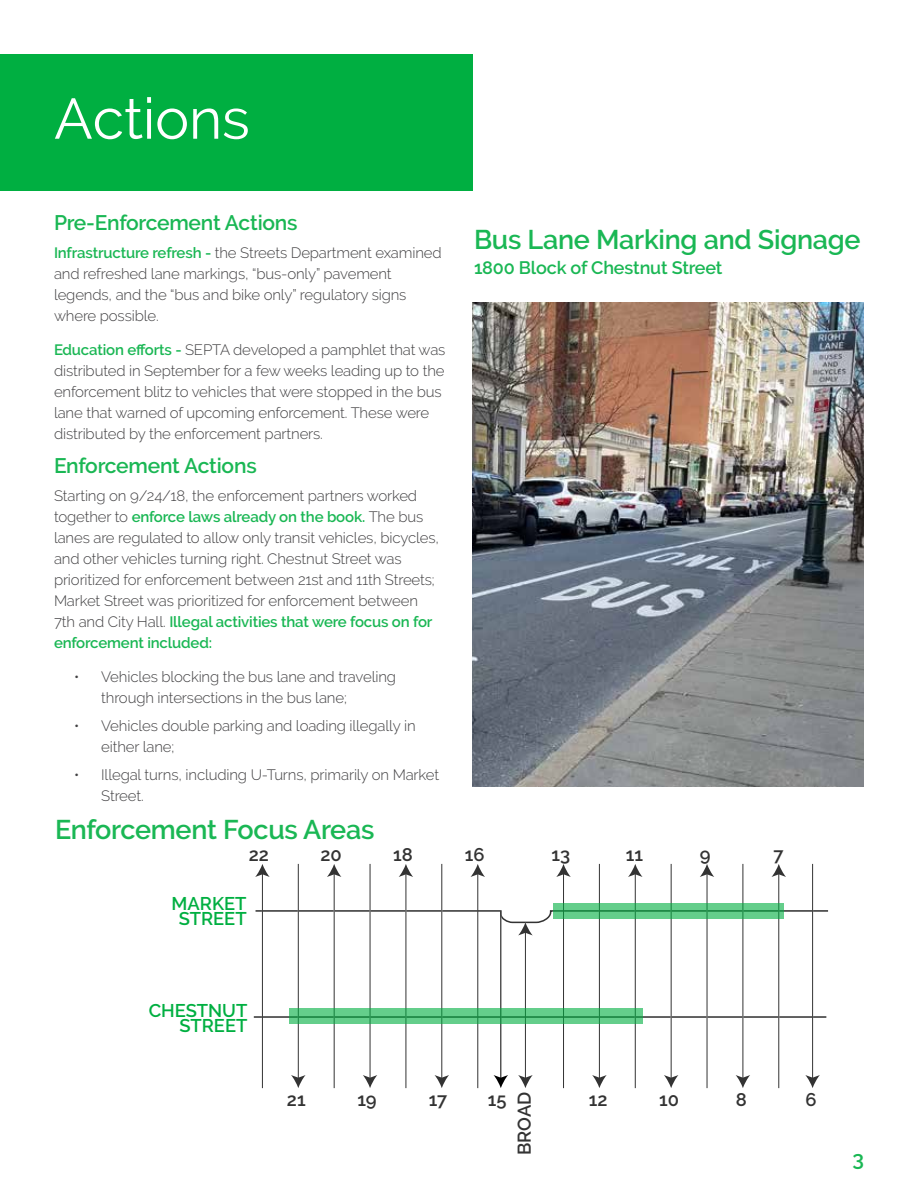
<style>
.page{position:relative;width:918px;height:1188px;background:#fff}
.page>*{position:absolute;margin:0;border:0;box-sizing:border-box;transform-origin:0 0}
.t1{font:57px "Raleway";color:#fff}
.t2{font:600 27px "Raleway";letter-spacing:-.01em;color:#1ab754}
.t3{font:600 21px "Raleway";letter-spacing:-.01em;color:#1ab754}
.t4{font:600 18.3px "Raleway";color:#333}
.t5{font:600 18.3px/15.6px "Raleway";color:#00af41;text-align:center}
.t6{font:600 18px "Raleway";letter-spacing:-.01em;color:#1ab754}
.t7{font:300 15px/21px "Raleway";letter-spacing:-.01em;color:#414042}
.s1{font-weight:600;color:#1ab754}
</style>
<div class="page">
<div style="left:0;top:54px;width:472px;height:136px;background:#00af41"></div>
<hr style="left:254px;top:1016px;width:572px;height:2px;background:#333">
<svg style="left:255px;top:863px;width:574px;height:61px"></svg>
<hr style="left:525px;top:932px;width:1px;height:147px;background:#333">
<svg style="left:518px;top:922px;width:15px;height:13px"></svg>
<svg style="left:518px;top:1075px;width:15px;height:13px"></svg>
<hr style="left:778px;top:873px;width:1px;height:215px;background:#333">
<svg style="left:772px;top:864px;width:14px;height:13px"></svg>
<hr style="left:812px;top:864px;width:1px;height:215px;background:#333">
<svg style="left:805px;top:1075px;width:15px;height:13px"></svg>
<hr style="left:743px;top:864px;width:1px;height:215px;background:#333">
<svg style="left:736px;top:1075px;width:14px;height:13px"></svg>
<hr style="left:707px;top:873px;width:1px;height:215px;background:#333">
<svg style="left:700px;top:864px;width:14px;height:13px"></svg>
<hr style="left:671px;top:864px;width:1px;height:215px;background:#333">
<svg style="left:664px;top:1075px;width:14px;height:13px"></svg>
<hr style="left:635px;top:873px;width:1px;height:215px;background:#333">
<svg style="left:628px;top:864px;width:15px;height:13px"></svg>
<hr style="left:599px;top:864px;width:1px;height:215px;background:#333">
<svg style="left:592px;top:1075px;width:15px;height:13px"></svg>
<hr style="left:563px;top:873px;width:1px;height:215px;background:#333">
<svg style="left:556px;top:864px;width:15px;height:13px"></svg>
<hr style="left:500px;top:911px;width:1px;height:168px;background:#000">
<svg style="left:494px;top:1075px;width:14px;height:13px"></svg>
<hr style="left:441px;top:864px;width:1px;height:215px;background:#333">
<svg style="left:435px;top:1075px;width:14px;height:13px"></svg>
<hr style="left:406px;top:873px;width:1px;height:215px;background:#333">
<svg style="left:399px;top:864px;width:14px;height:13px"></svg>
<hr style="left:370px;top:864px;width:1px;height:215px;background:#333">
<svg style="left:363px;top:1075px;width:14px;height:13px"></svg>
<hr style="left:334px;top:873px;width:1px;height:215px;background:#333">
<svg style="left:327px;top:864px;width:14px;height:13px"></svg>
<hr style="left:298px;top:864px;width:1px;height:215px;background:#333">
<svg style="left:291px;top:1075px;width:15px;height:13px"></svg>
<hr style="left:262px;top:873px;width:1px;height:215px;background:#333">
<svg style="left:255px;top:864px;width:15px;height:13px"></svg>
<hr style="left:477px;top:873px;width:1px;height:215px;background:#333">
<svg style="left:471px;top:864px;width:14px;height:13px"></svg>
<svg style="left:290px;top:1008px;width:353px;height:16px;background:#5ac481"></svg>
<svg style="left:553px;top:903px;width:231px;height:16px;background:#5ac481"></svg>
<img style="left:472px;top:302px;width:392px;height:484px">
<h1 class="t1" style="left:54px;top:86px;width:197px">Actions</h1>
<h3 class="t3" style="left:54px;top:211px;width:245px">Pre-Enforcement Actions</h3>
<p class="t7" style="left:54px;top:242px;width:389px"><span class="s1">Infrastructure refresh -</span> the Streets Department examined and refreshed lane markings, “bus-only” pavement legends, and the “bus and bike only” regulatory signs where possible.</p>
<p class="t7" style="left:54px;top:340px;width:393px"><span class="s1">Education efforts -</span> SEPTA developed a pamphlet that was distributed in September for a few weeks leading up to the enforcement blitz to vehicles that were stopped in the bus lane that warned of upcoming enforcement. These were distributed by the enforcement partners.</p>
<h3 class="t3" style="left:54px;top:454px;width:204px">Enforcement Actions</h3>
<p class="t7" style="left:54px;top:485px;width:387px">Starting on 9/24/18, the enforcement partners worked together to <span class="s1">enforce laws already on the book.</span> The bus lanes are regulated to allow only transit vehicles, bicycles, and other vehicles turning right. Chestnut Street was prioritized for enforcement between 21st and 11th Streets; Market Street was prioritized for enforcement between 7th and City Hall. <span class="s1">Illegal activities that were focus on for enforcement included:</span></p>
<p class="t7" style="left:101px;top:667px;width:296px;text-indent:-27px">• Vehicles blocking the bus lane and traveling through intersections in the bus lane;</p>
<p class="t7" style="left:101px;top:715px;width:316px;text-indent:-27px">• Vehicles double parking and loading illegally in either lane;</p>
<p class="t7" style="left:101px;top:764px;width:339px;text-indent:-27px">• Illegal turns, including U-Turns, primarily on Market<br>Street.</p>
<h2 class="t2" style="left:55px;top:814px;width:321px">Enforcement Focus Areas</h2>
<h2 class="t2" style="left:474px;top:224px;width:388px">Bus Lane Marking and Signage</h2>
<p class="t6" style="left:474px;top:257px;width:250px">1800 Block of Chestnut Street</p>
<p class="t4" style="left:249px;top:844px;width:22px">22</p>
<p class="t4" style="left:320px;top:844px;width:23px">20</p>
<p class="t4" style="left:393px;top:844px;width:21px">18</p>
<p class="t4" style="left:465px;top:844px;width:21px">16</p>
<p class="t4" style="left:552px;top:844px;width:20px">13</p>
<p class="t4" style="left:626px;top:844px;width:19px">11</p>
<p class="t4" style="left:700px;top:844px;width:12px">9</p>
<p class="t4" style="left:774px;top:844px;width:12px">7</p>
<p class="t5" style="left:172px;top:895px;width:77px">MARKET<br>STREET</p>
<p class="t5" style="left:149px;top:1002px;width:100px;text-align:right">CHESTNUT<br>STREET</p>
<p class="t4" style="left:287px;top:1089px;width:20px">21</p>
<p class="t4" style="left:357px;top:1089px;width:21px">19</p>
<p class="t4" style="left:429px;top:1089px;width:20px">17</p>
<p class="t4" style="left:488px;top:1089px;width:20px">15</p>
<p class="t4" style="left:514px;top:1155px;width:65px;rotate:-90deg">BROAD</p>
<p class="t4" style="left:589px;top:1089px;width:20px">12</p>
<p class="t4" style="left:659px;top:1089px;width:21px">10</p>
<p class="t4" style="left:736px;top:1089px;width:13px">8</p>
<p class="t4" style="left:806px;top:1089px;width:13px">6</p>
<h3 class="t3" style="left:852px;top:1147px;width:13px">3</h3>
</div>
